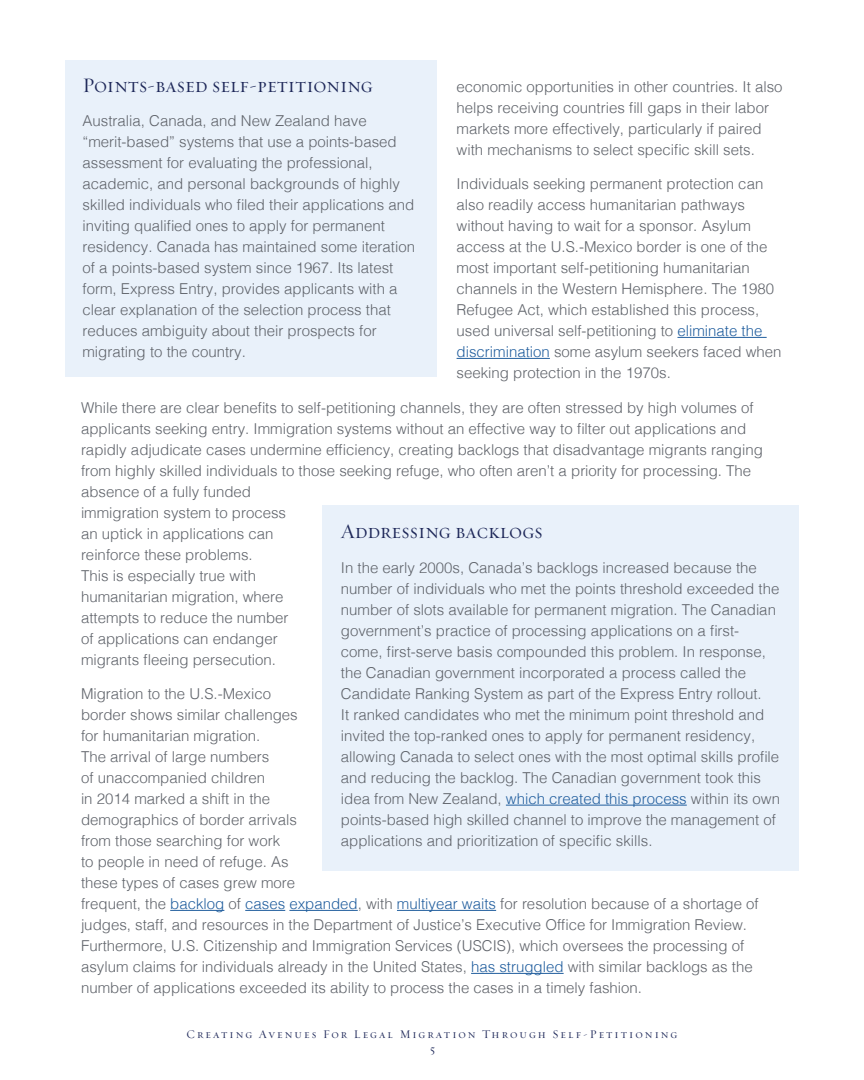
<style>
.page{position:relative;width:864px;height:1080px;background:#fff}
.page>*{position:absolute;margin:0;border:0;box-sizing:border-box;transform-origin:0 0}
.t1{font:21px "Requiem Display";color:#1e2859}
.t2{font:300 15px/21px "Helvetica";color:#5f636a}
.t3{font:12px/15.1px "Requiem Display";letter-spacing:.17em;color:#1e2859;text-align:center}
.s1{color:#215e9e}
</style>
<div class="page">
<hr style="left:677px;top:337px;width:90px;height:1px;background:#215e9e">
<hr style="left:457px;top:358px;width:93px;height:1px;background:#215e9e">
<hr style="left:170px;top:910px;width:54px;height:1px;background:#215e9e">
<hr style="left:245px;top:910px;width:40px;height:1px;background:#215e9e">
<hr style="left:289px;top:910px;width:69px;height:1px;background:#215e9e">
<hr style="left:397px;top:910px;width:99px;height:1px;background:#215e9e">
<hr style="left:471px;top:973px;width:93px;height:1px;background:#215e9e">
<div style="left:65px;top:60px;width:371px;height:317px;background:#e9f1fa"></div>
<div style="left:322px;top:506px;width:477px;height:365px;background:#e9f1fa"></div>
<hr style="left:506px;top:805px;width:181px;height:1px;background:#215e9e">
<h1 class="t1" style="left:82px;top:70px;width:292px">Points-based self-petitioning</h1>
<p class="t2" style="left:82px;top:109px;width:334px">Australia, Canada, and New Zealand have “merit-based” systems that use a points-based assessment for evaluating the professional, academic, and personal backgrounds of highly skilled individuals who filed their applications and inviting qualified ones to apply for permanent residency. Canada has maintained some iteration of a points-based system since 1967. Its latest form, Express Entry, provides applicants with a clear explanation of the selection process that reduces ambiguity about their prospects for migrating to the country.</p>
<p class="t2" style="left:457px;top:75px;width:327px">economic opportunities in other countries. It also helps receiving countries fill gaps in their labor markets more effectively, particularly if paired with mechanisms to select specific skill sets.</p>
<p class="t2" style="left:457px;top:172px;width:327px">Individuals seeking permanent protection can also readily access humanitarian pathways without having to wait for a sponsor. Asylum access at the U.S.-Mexico border is one of the most important self-petitioning humanitarian channels in the Western Hemisphere. The 1980<br>Refugee Act, which established this process, used universal self-petitioning to <span class="s1">eliminate the discrimination</span> some asylum seekers faced when seeking protection in the 1970s.</p>
<p class="t2" style="left:81px;top:396px;width:683px">While there are clear benefits to self-petitioning channels, they are often stressed by high volumes of applicants seeking entry. Immigration systems without an effective way to filter out applications and rapidly adjudicate cases undermine efficiency, creating backlogs that disadvantage migrants ranging from highly skilled individuals to those seeking refuge, who often aren’t a priority for processing. The absence of a fully funded<br>immigration system to process<br>an uptick in applications can<br>reinforce these problems.<br>This is especially true with<br>humanitarian migration, where<br>attempts to reduce the number<br>of applications can endanger<br>migrants fleeing persecution.</p>
<p class="t2" style="left:81px;top:682px;width:679px">Migration to the U.S.-Mexico<br>border shows similar challenges<br>for humanitarian migration.<br>The arrival of large numbers<br>of unaccompanied children<br>in 2014 marked a shift in the<br>demographics of border arrivals<br>from those searching for work<br>to people in need of refuge. As<br>these types of cases grew more<br>frequent, the <span class="s1">backlog</span> of <span class="s1">cases expanded</span>, with <span class="s1">multiyear waits</span> for resolution because of a shortage of judges, staff, and resources in the Department of Justice’s Executive Office for Immigration Review.<br>Furthermore, U.S. Citizenship and Immigration Services (USCIS), which oversees the processing of asylum claims for individuals already in the United States, <span class="s1">has struggled</span> with similar backlogs as the number of applications exceeded its ability to process the cases in a timely fashion.</p>
<h1 class="t1" style="left:341px;top:517px;width:203px">Addressing backlogs</h1>
<p class="t2" style="left:341px;top:556px;width:441px">In the early 2000s, Canada’s backlogs increased because the number of individuals who met the points threshold exceeded the number of slots available for permanent migration. The Canadian government’s practice of processing applications on a first&shy;come, first-serve basis compounded this problem. In response, the Canadian government incorporated a process called the Candidate Ranking System as part of the Express Entry rollout.<br>It ranked candidates who met the minimum point threshold and invited the top-ranked ones to apply for permanent residency, allowing Canada to select ones with the most optimal skills profile and reducing the backlog. The Canadian government took this idea from New Zealand, <span class="s1">which created this process</span> within its own points-based high skilled channel to improve the management of applications and prioritization of specific skills.</p>
<p class="t3" style="left:187px;top:1026px;width:493px">Creating Avenues For Legal Migration Through Self-Petitioning<br>5</p>
</div>
